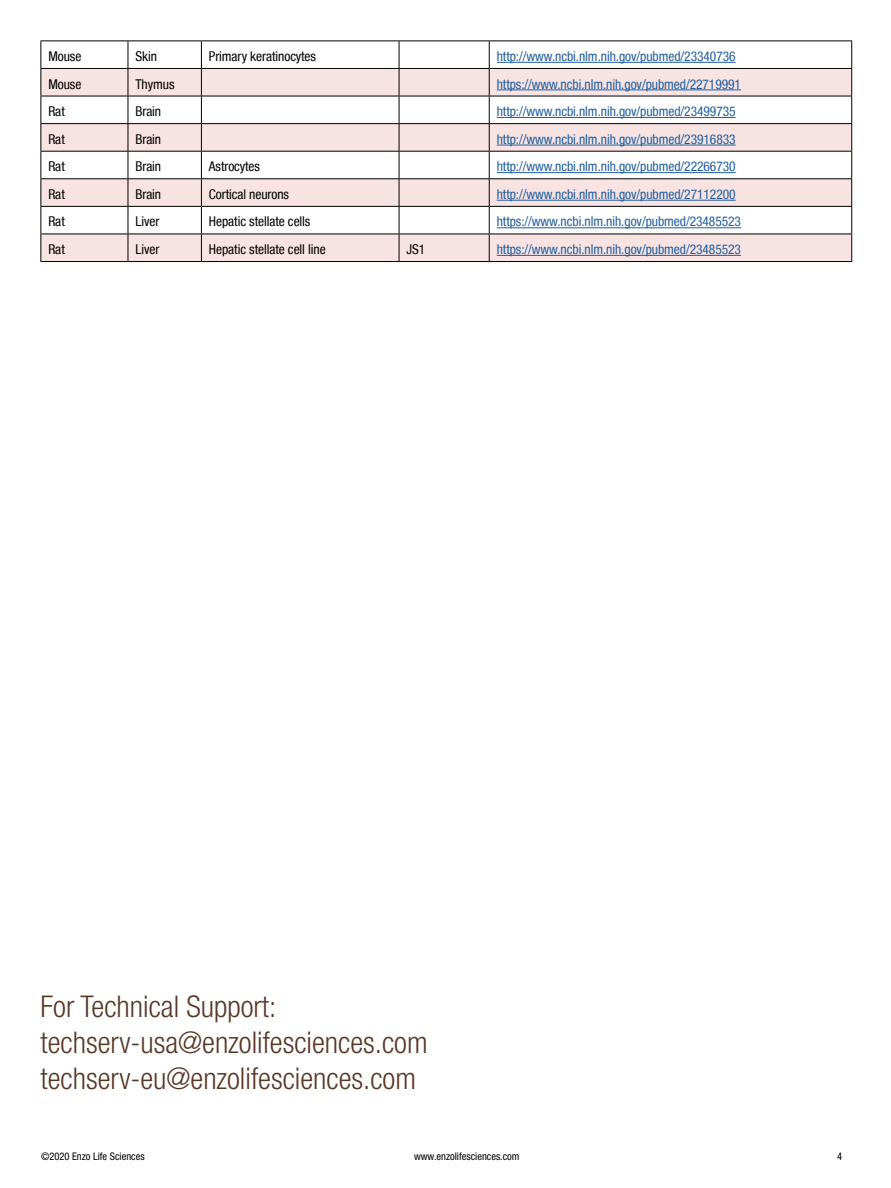
<style>
.page{position:relative;width:891px;height:1188px;background:#fff}
.page>*{position:absolute;margin:0;border:0;box-sizing:border-box;transform-origin:0 0}
.t1{font:300 condensed 30px/36px "Helvetica Neue LT Pro";color:#593728}
.t2{font:condensed 13.5px "Helvetica Neue LT";letter-spacing:-.005em;color:#215e9e}
.t3{font:condensed 13.5px "Helvetica Neue LT";letter-spacing:-.005em;color:#000}
.t4{font:condensed 10.5px "Helvetica Neue LT Pro";color:#000}
</style>
<div class="page">
<svg style="left:41px;top:41px;width:810px;height:27px"></svg>
<svg style="left:41px;top:69px;width:810px;height:192px;fill:#f7e3e2"></svg>
<hr style="left:40px;top:40px;width:88px;height:1px;background:#000">
<hr style="left:128px;top:40px;width:73px;height:1px;background:#000">
<hr style="left:201px;top:40px;width:198px;height:1px;background:#000">
<hr style="left:399px;top:40px;width:90px;height:1px;background:#000">
<hr style="left:489px;top:40px;width:363px;height:1px;background:#000">
<hr style="left:40px;top:68px;width:88px;height:1px;background:#000">
<hr style="left:128px;top:68px;width:73px;height:1px;background:#000">
<hr style="left:201px;top:68px;width:198px;height:1px;background:#000">
<hr style="left:399px;top:68px;width:90px;height:1px;background:#000">
<hr style="left:489px;top:68px;width:363px;height:1px;background:#000">
<hr style="left:40px;top:96px;width:88px;height:1px;background:#000">
<hr style="left:128px;top:96px;width:73px;height:1px;background:#000">
<hr style="left:201px;top:96px;width:198px;height:1px;background:#000">
<hr style="left:399px;top:96px;width:90px;height:1px;background:#000">
<hr style="left:489px;top:96px;width:363px;height:1px;background:#000">
<hr style="left:40px;top:123px;width:88px;height:1px;background:#000">
<hr style="left:128px;top:123px;width:73px;height:1px;background:#000">
<hr style="left:201px;top:123px;width:198px;height:1px;background:#000">
<hr style="left:399px;top:123px;width:90px;height:1px;background:#000">
<hr style="left:489px;top:123px;width:363px;height:1px;background:#000">
<hr style="left:40px;top:151px;width:88px;height:1px;background:#000">
<hr style="left:128px;top:151px;width:73px;height:1px;background:#000">
<hr style="left:201px;top:151px;width:198px;height:1px;background:#000">
<hr style="left:399px;top:151px;width:90px;height:1px;background:#000">
<hr style="left:489px;top:151px;width:363px;height:1px;background:#000">
<hr style="left:40px;top:178px;width:88px;height:1px;background:#000">
<hr style="left:128px;top:178px;width:73px;height:1px;background:#000">
<hr style="left:201px;top:178px;width:198px;height:1px;background:#000">
<hr style="left:399px;top:178px;width:90px;height:1px;background:#000">
<hr style="left:489px;top:178px;width:363px;height:1px;background:#000">
<hr style="left:40px;top:206px;width:88px;height:1px;background:#000">
<hr style="left:128px;top:206px;width:73px;height:1px;background:#000">
<hr style="left:201px;top:206px;width:198px;height:1px;background:#000">
<hr style="left:399px;top:206px;width:90px;height:1px;background:#000">
<hr style="left:489px;top:206px;width:363px;height:1px;background:#000">
<hr style="left:40px;top:234px;width:88px;height:1px;background:#000">
<hr style="left:128px;top:234px;width:73px;height:1px;background:#000">
<hr style="left:201px;top:234px;width:198px;height:1px;background:#000">
<hr style="left:399px;top:234px;width:90px;height:1px;background:#000">
<hr style="left:489px;top:234px;width:363px;height:1px;background:#000">
<hr style="left:40px;top:261px;width:88px;height:1px;background:#000">
<hr style="left:128px;top:261px;width:73px;height:1px;background:#000">
<hr style="left:201px;top:261px;width:198px;height:1px;background:#000">
<hr style="left:399px;top:261px;width:90px;height:1px;background:#000">
<hr style="left:489px;top:261px;width:363px;height:1px;background:#000">
<svg style="left:40px;top:41px;width:1px;height:220px"></svg>
<svg style="left:128px;top:41px;width:1px;height:220px"></svg>
<svg style="left:201px;top:41px;width:1px;height:220px"></svg>
<svg style="left:399px;top:41px;width:1px;height:220px"></svg>
<svg style="left:489px;top:41px;width:1px;height:220px"></svg>
<svg style="left:851px;top:41px;width:1px;height:220px"></svg>
<hr style="left:497px;top:62px;width:239px;height:1px;background:#215e9e">
<hr style="left:497px;top:90px;width:244px;height:1px;background:#215e9e">
<hr style="left:497px;top:117px;width:239px;height:1px;background:#215e9e">
<hr style="left:497px;top:145px;width:239px;height:1px;background:#215e9e">
<hr style="left:497px;top:172px;width:239px;height:1px;background:#215e9e">
<hr style="left:497px;top:200px;width:239px;height:1px;background:#215e9e">
<hr style="left:497px;top:227px;width:244px;height:1px;background:#215e9e">
<hr style="left:497px;top:255px;width:244px;height:1px;background:#215e9e">
<p class="t3" style="left:48px;top:48px;width:34px">Mouse</p>
<p class="t3" style="left:135px;top:48px;width:23px">Skin</p>
<p class="t3" style="left:209px;top:48px;width:109px">Primary keratinocytes</p>
<p class="t2" style="left:497px;top:48px;width:240px">http://www.ncbi.nlm.nih.gov/pubmed/23340736</p>
<p class="t3" style="left:48px;top:76px;width:34px">Mouse</p>
<p class="t3" style="left:135px;top:76px;width:41px">Thymus</p>
<p class="t2" style="left:497px;top:76px;width:246px">https://www.ncbi.nlm.nih.gov/pubmed/22719991</p>
<p class="t3" style="left:48px;top:104px;width:18px">Rat</p>
<p class="t3" style="left:135px;top:104px;width:27px">Brain</p>
<p class="t2" style="left:497px;top:104px;width:240px">http://www.ncbi.nlm.nih.gov/pubmed/23499735</p>
<p class="t3" style="left:48px;top:131px;width:18px">Rat</p>
<p class="t3" style="left:135px;top:131px;width:27px">Brain</p>
<p class="t2" style="left:497px;top:131px;width:240px">http://www.ncbi.nlm.nih.gov/pubmed/23916833</p>
<p class="t3" style="left:48px;top:159px;width:18px">Rat</p>
<p class="t3" style="left:135px;top:159px;width:27px">Brain</p>
<p class="t3" style="left:209px;top:159px;width:53px">Astrocytes</p>
<p class="t2" style="left:497px;top:159px;width:240px">http://www.ncbi.nlm.nih.gov/pubmed/22266730</p>
<p class="t3" style="left:48px;top:186px;width:18px">Rat</p>
<p class="t3" style="left:135px;top:186px;width:27px">Brain</p>
<p class="t3" style="left:209px;top:186px;width:82px">Cortical neurons</p>
<p class="t2" style="left:497px;top:186px;width:240px">http://www.ncbi.nlm.nih.gov/pubmed/27112200</p>
<p class="t3" style="left:48px;top:214px;width:18px">Rat</p>
<p class="t3" style="left:135px;top:214px;width:25px">Liver</p>
<p class="t3" style="left:209px;top:214px;width:103px">Hepatic stellate cells</p>
<p class="t2" style="left:497px;top:214px;width:246px">https://www.ncbi.nlm.nih.gov/pubmed/23485523</p>
<p class="t3" style="left:48px;top:241px;width:18px">Rat</p>
<p class="t3" style="left:135px;top:241px;width:25px">Liver</p>
<p class="t3" style="left:209px;top:241px;width:118px">Hepatic stellate cell line</p>
<p class="t3" style="left:407px;top:241px;width:20px">JS1</p>
<p class="t2" style="left:497px;top:241px;width:246px">https://www.ncbi.nlm.nih.gov/pubmed/23485523</p>
<h1 class="t1" style="left:40px;top:988px;width:389px">For Technical Support: techserv-usa@enzolifesciences.com techserv-eu@enzolifesciences.com</h1>
<p class="t4" style="left:41px;top:1150px;width:105px">©2020 Enzo Life Sciences</p>
<p class="t4" style="left:414px;top:1150px;width:107px">www.enzolifesciences.com</p>
<p class="t4" style="left:837px;top:1150px;width:7px">4</p>
</div>
